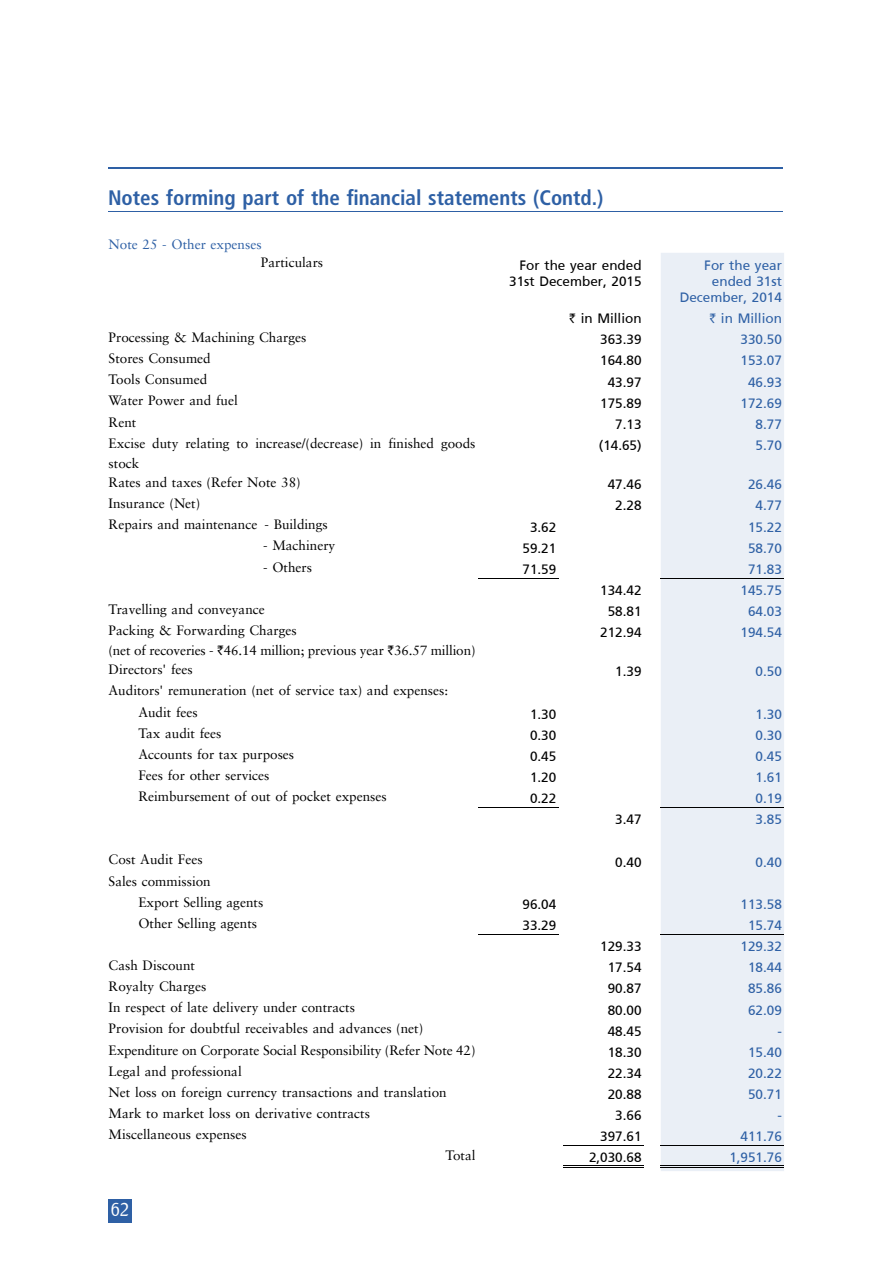
<style>
.page{position:relative;width:891px;height:1269px;background:#fff}
.page>*{position:absolute;margin:0;border:0;box-sizing:border-box;transform-origin:0 0}
.t1{font:700 condensed 21px "Frutiger LT Pro";color:#2e60a5}
.t2{font:300 18px "Seagull BT";color:#fff}
.t3{font:13.5px/20.4px "Sabon";color:#000}
.t4{font:13.5px/16.2px "Frutiger Roman";color:#000;text-align:right}
.t5{font:13.5px/16.2px "Frutiger Roman";color:#2e60a5;text-align:right}
.t6{font:13.5px "Sabon";color:#2e60a5}
.s1{font-family:"Rupee"}
</style>
<div class="page">
<hr style="left:108px;top:167px;width:675px;height:2px;background:#2e60a5">
<div style="left:108px;top:1199px;width:24px;height:24px;background:#2e60a5"></div>
<div style="left:661px;top:253px;width:123px;height:918px;background:#eaeff6"></div>
<hr style="left:478px;top:578px;width:80px;height:1px;background:#000">
<hr style="left:661px;top:578px;width:123px;height:1px;background:#000">
<hr style="left:478px;top:807px;width:80px;height:1px;background:#000">
<hr style="left:661px;top:807px;width:123px;height:1px;background:#000">
<hr style="left:478px;top:934px;width:80px;height:1px;background:#000">
<hr style="left:661px;top:934px;width:123px;height:1px;background:#000">
<hr style="left:563px;top:1145px;width:81px;height:1px;background:#000">
<hr style="left:563px;top:1165px;width:81px;height:1px;background:#000">
<hr style="left:563px;top:1168px;width:81px;height:1px;background:#000">
<hr style="left:661px;top:1145px;width:123px;height:1px;background:#000">
<hr style="left:661px;top:1165px;width:123px;height:1px;background:#000">
<hr style="left:661px;top:1168px;width:123px;height:1px;background:#000">
<hr style="left:108px;top:211px;width:675px;height:1px;background:#2e60a5">
<h1 class="t1" style="left:108px;top:185px;width:497px">Notes forming part of the financial statements (Contd.)</h1>
<p class="t6" style="left:109px;top:236px;width:154px">Note 25 - Other expenses</p>
<p class="t3" style="left:261px;top:252px;width:64px">Particulars</p>
<p class="t4" style="left:509px;top:257px;width:134px">For the year ended<br>31st December, 2015</p>
<p class="t5" style="left:680px;top:257px;width:104px">For the year ended 31st<br>December, 2014</p>
<p class="t4" style="left:569px;top:310px;width:74px"><span class="s1">`</span> in Million</p>
<p class="t5" style="left:710px;top:310px;width:74px"><span class="s1">`</span> in Million</p>
<p class="t3" style="left:109px;top:327px;width:199px">Processing &amp; Machining Charges</p>
<p class="t4" style="left:600px;top:331px;width:43px">363.39</p>
<p class="t5" style="left:741px;top:331px;width:43px">330.50</p>
<p class="t3" style="left:109px;top:348px;width:104px">Stores Consumed</p>
<p class="t4" style="left:600px;top:353px;width:43px">164.80</p>
<p class="t5" style="left:741px;top:353px;width:43px">153.07</p>
<p class="t3" style="left:109px;top:369px;width:100px">Tools Consumed</p>
<p class="t4" style="left:608px;top:374px;width:35px">43.97</p>
<p class="t5" style="left:748px;top:374px;width:35px">46.93</p>
<p class="t3" style="left:109px;top:390px;width:131px">Water Power and fuel</p>
<p class="t4" style="left:600px;top:395px;width:43px">175.89</p>
<p class="t5" style="left:741px;top:395px;width:43px">172.69</p>
<p class="t3" style="left:109px;top:412px;width:29px">Rent</p>
<p class="t4" style="left:615px;top:416px;width:28px">7.13</p>
<p class="t5" style="left:756px;top:416px;width:28px">8.77</p>
<p class="t3" style="left:109px;top:433px;width:368px">Excise duty relating to increase/(decrease) in finished goods stock</p>
<p class="t4" style="left:599px;top:437px;width:44px">(14.65)</p>
<p class="t5" style="left:756px;top:437px;width:28px">5.70</p>
<p class="t3" style="left:109px;top:472px;width:194px">Rates and taxes (Refer Note 38)</p>
<p class="t4" style="left:608px;top:476px;width:35px">47.46</p>
<p class="t5" style="left:748px;top:476px;width:35px">26.46</p>
<p class="t3" style="left:109px;top:493px;width:93px">Insurance (Net)</p>
<p class="t4" style="left:615px;top:497px;width:28px">2.28</p>
<p class="t5" style="left:756px;top:497px;width:28px">4.77</p>
<p class="t3" style="left:109px;top:514px;width:221px">Repairs and maintenance - Buildings</p>
<p class="t4" style="left:530px;top:519px;width:28px">3.62</p>
<p class="t5" style="left:748px;top:519px;width:35px">15.22</p>
<p class="t3" style="left:263px;top:535px;width:74px">- Machinery</p>
<p class="t4" style="left:523px;top:540px;width:35px">59.21</p>
<p class="t5" style="left:748px;top:540px;width:35px">58.70</p>
<p class="t3" style="left:263px;top:557px;width:50px">- Others</p>
<p class="t4" style="left:523px;top:561px;width:35px">71.59</p>
<p class="t5" style="left:748px;top:561px;width:35px">71.83</p>
<p class="t4" style="left:600px;top:582px;width:43px">134.42</p>
<p class="t5" style="left:741px;top:582px;width:43px">145.75</p>
<p class="t3" style="left:109px;top:599px;width:158px">Travelling and conveyance</p>
<p class="t4" style="left:608px;top:603px;width:35px">58.81</p>
<p class="t5" style="left:748px;top:603px;width:35px">64.03</p>
<p class="t3" style="left:109px;top:620px;width:368px">Packing &amp; Forwarding Charges<br>(net of recoveries - <span class="s1">`</span>46.14 million; previous year <span class="s1">`</span>36.57 million)</p>
<p class="t4" style="left:600px;top:624px;width:43px">212.94</p>
<p class="t5" style="left:741px;top:624px;width:43px">194.54</p>
<p class="t3" style="left:109px;top:659px;width:86px">Directors' fees</p>
<p class="t4" style="left:615px;top:664px;width:28px">1.39</p>
<p class="t5" style="left:756px;top:664px;width:28px">0.50</p>
<p class="t3" style="left:138px;top:680px;width:311px;line-height:21.1px;text-indent:-30px">Auditors' remuneration (net of service tax) and expenses:<br>Audit fees</p>
<p class="t4" style="left:530px;top:706px;width:28px">1.30</p>
<p class="t5" style="left:756px;top:706px;width:28px">1.30</p>
<p class="t3" style="left:138px;top:723px;width:85px">Tax audit fees</p>
<p class="t4" style="left:530px;top:727px;width:28px">0.30</p>
<p class="t5" style="left:756px;top:727px;width:28px">0.30</p>
<p class="t3" style="left:138px;top:744px;width:157px">Accounts for tax purposes</p>
<p class="t4" style="left:530px;top:748px;width:28px">0.45</p>
<p class="t5" style="left:756px;top:748px;width:28px">0.45</p>
<p class="t3" style="left:138px;top:765px;width:133px">Fees for other services</p>
<p class="t4" style="left:530px;top:769px;width:28px">1.20</p>
<p class="t5" style="left:756px;top:769px;width:28px">1.61</p>
<p class="t3" style="left:138px;top:786px;width:250px">Reimbursement of out of pocket expenses</p>
<p class="t4" style="left:530px;top:790px;width:28px">0.22</p>
<p class="t5" style="left:756px;top:790px;width:28px">0.19</p>
<p class="t4" style="left:615px;top:811px;width:28px">3.47</p>
<p class="t5" style="left:756px;top:811px;width:28px">3.85</p>
<p class="t3" style="left:109px;top:849px;width:96px">Cost Audit Fees</p>
<p class="t4" style="left:615px;top:854px;width:28px">0.40</p>
<p class="t5" style="left:756px;top:854px;width:28px">0.40</p>
<p class="t3" style="left:138px;top:870px;width:126px;line-height:21.1px;text-indent:-30px">Sales commission<br>Export Selling agents</p>
<p class="t4" style="left:523px;top:896px;width:35px">96.04</p>
<p class="t5" style="left:741px;top:896px;width:43px">113.58</p>
<p class="t3" style="left:138px;top:913px;width:120px">Other Selling agents</p>
<p class="t4" style="left:523px;top:917px;width:35px">33.29</p>
<p class="t5" style="left:748px;top:917px;width:35px">15.74</p>
<p class="t4" style="left:600px;top:938px;width:43px">129.33</p>
<p class="t5" style="left:741px;top:938px;width:43px">129.32</p>
<p class="t3" style="left:109px;top:955px;width:88px">Cash Discount</p>
<p class="t4" style="left:608px;top:959px;width:35px">17.54</p>
<p class="t5" style="left:748px;top:959px;width:35px">18.44</p>
<p class="t3" style="left:109px;top:976px;width:99px">Royalty Charges</p>
<p class="t4" style="left:608px;top:980px;width:35px">90.87</p>
<p class="t5" style="left:748px;top:980px;width:35px">85.86</p>
<p class="t3" style="left:109px;top:997px;width:248px">In respect of late delivery under contracts</p>
<p class="t4" style="left:608px;top:1002px;width:35px">80.00</p>
<p class="t5" style="left:748px;top:1002px;width:35px">62.09</p>
<p class="t3" style="left:109px;top:1018px;width:316px">Provision for doubtful receivables and advances (net)</p>
<p class="t4" style="left:608px;top:1023px;width:35px">48.45</p>
<p class="t5" style="left:777px;top:1023px;width:6px">-</p>
<p class="t3" style="left:109px;top:1040px;width:368px">Expenditure on Corporate Social Responsibility (Refer Note 42)</p>
<p class="t4" style="left:608px;top:1044px;width:35px">18.30</p>
<p class="t5" style="left:748px;top:1044px;width:35px">15.40</p>
<p class="t3" style="left:109px;top:1061px;width:135px">Legal and professional</p>
<p class="t4" style="left:608px;top:1065px;width:35px">22.34</p>
<p class="t5" style="left:748px;top:1065px;width:35px">20.22</p>
<p class="t3" style="left:109px;top:1082px;width:340px">Net loss on foreign currency transactions and translation</p>
<p class="t4" style="left:608px;top:1086px;width:35px">20.88</p>
<p class="t5" style="left:748px;top:1086px;width:35px">50.71</p>
<p class="t3" style="left:109px;top:1103px;width:263px">Mark to market loss on derivative contracts</p>
<p class="t4" style="left:615px;top:1107px;width:28px">3.66</p>
<p class="t5" style="left:777px;top:1107px;width:6px">-</p>
<p class="t3" style="left:109px;top:1124px;width:140px">Miscellaneous expenses</p>
<p class="t4" style="left:600px;top:1128px;width:43px">397.61</p>
<p class="t5" style="left:741px;top:1128px;width:43px">411.76</p>
<p class="t3" style="left:445px;top:1145px;width:32px">Total</p>
<p class="t4" style="left:589px;top:1150px;width:54px">2,030.68</p>
<p class="t5" style="left:729px;top:1150px;width:54px">1,951.76</p>
<h2 class="t2" style="left:110px;top:1198px;width:21px">62</h2>
</div>
